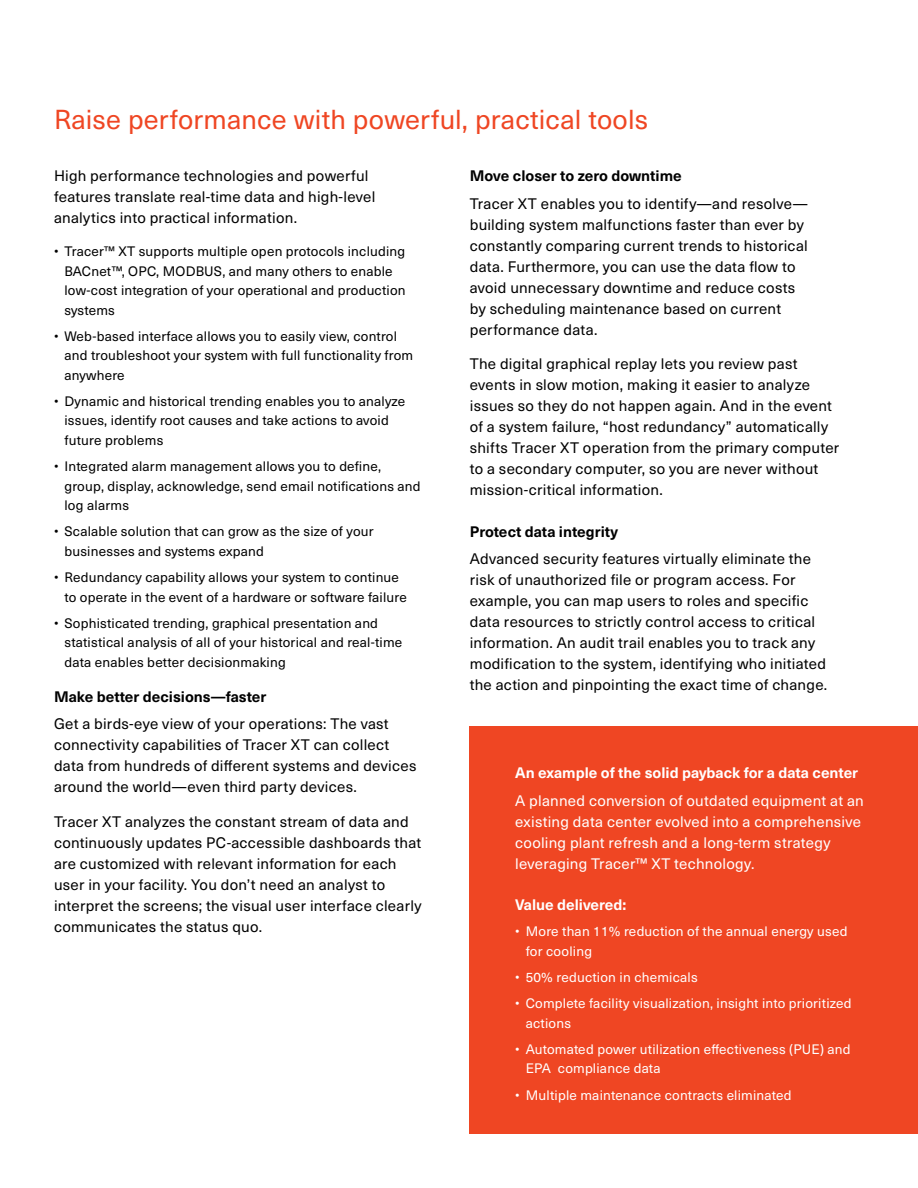
<style>
.page{position:relative;width:918px;height:1188px;background:#fff}
.page>*{position:absolute;margin:0;border:0;box-sizing:border-box;transform-origin:0 0}
.t1{font:27px "Neue Haas Unica W1 G";letter-spacing:.005em;color:#ef4623}
.t2{font:15px/21px "Neue Haas Unica W1 G";letter-spacing:.015em;color:#000}
.t3{font:15px/21px "Neue Haas Unica W1 G";letter-spacing:.015em;color:#fff}
.t4{font:700 15px "Neue Haas Unica W1 G";color:#000}
.t5{font:700 15px "Neue Haas Unica W1 G";color:#fff}
.t6{font:13.5px/19.5px "Neue Haas Unica W1 G";letter-spacing:.015em;color:#000}
.t7{font:13.5px/19.5px "Neue Haas Unica W1 G";letter-spacing:.015em;color:#fff}
</style>
<div class="page">
<div style="left:470px;top:726px;width:448px;height:408px;background:#ef4623"></div>
<h1 class="t1" style="left:54px;top:99px;width:596px">Raise performance with powerful, practical tools</h1>
<p class="t4" style="left:470px;top:164px;width:213px">Move closer to zero downtime</p>
<p class="t2" style="left:470px;top:192px;width:340px">Tracer XT enables you to identify—and resolve— building system malfunctions faster than ever by constantly comparing current trends to historical data. Furthermore, you can use the data flow to avoid unnecessary downtime and reduce costs by scheduling maintenance based on current performance data.</p>
<p class="t2" style="left:470px;top:353px;width:371px">The digital graphical replay lets you review past events in slow motion, making it easier to analyze issues so they do not happen again. And in the event of a system failure, “host redundancy” automatically shifts Tracer XT operation from the primary computer to a secondary computer, so you are never without mission-critical information.</p>
<p class="t4" style="left:470px;top:520px;width:150px">Protect data integrity</p>
<p class="t2" style="left:470px;top:548px;width:359px">Advanced security features virtually eliminate the risk of unauthorized file or program access. For example, you can map users to roles and specific data resources to strictly control access to critical information. An audit trail enables you to track any modification to the system, identifying who initiated the action and pinpointing the exact time of change.</p>
<p class="t2" style="left:54px;top:164px;width:323px">High performance technologies and powerful features translate real-time data and high-level analytics into practical information.</p>
<p class="t6" style="left:65px;top:241px;width:343px;text-indent:-11px">• Tracer™ XT supports multiple open protocols including BACnet™, OPC, MODBUS, and many others to enable low-cost integration of your operational and production systems</p>
<p class="t6" style="left:65px;top:325px;width:350px;text-indent:-11px">• Web-based interface allows you to easily view, control and troubleshoot your system with full functionality from anywhere</p>
<p class="t6" style="left:65px;top:391px;width:342px;text-indent:-11px">• Dynamic and historical trending enables you to analyze issues, identify root causes and take actions to avoid future problems</p>
<p class="t6" style="left:65px;top:456px;width:358px;text-indent:-11px">• Integrated alarm management allows you to define, group, display, acknowledge, send email notifications and log alarms</p>
<p class="t6" style="left:65px;top:521px;width:311px;text-indent:-11px">• Scalable solution that can grow as the size of your businesses and systems expand</p>
<p class="t6" style="left:65px;top:567px;width:344px;text-indent:-11px">• Redundancy capability allows your system to continue to operate in the event of a hardware or software failure</p>
<p class="t6" style="left:65px;top:613px;width:339px;text-indent:-11px">• Sophisticated trending, graphical presentation and statistical analysis of all of your historical and real-time data enables better decisionmaking</p>
<p class="t4" style="left:54px;top:685px;width:214px">Make better decisions—faster</p>
<p class="t2" style="left:54px;top:713px;width:364px">Get a birds-eye view of your operations: The vast connectivity capabilities of Tracer XT can collect data from hundreds of different systems and devices around the world—even third party devices.</p>
<p class="t2" style="left:54px;top:810px;width:369px">Tracer XT analyzes the constant stream of data and continuously updates PC-accessible dashboards that are customized with relevant information for each user in your facility. You don’t need an analyst to interpret the screens; the visual user interface clearly communicates the status quo.</p>
<p class="t5" style="left:515px;top:761px;width:344px">An example of the solid payback for a data center</p>
<p class="t3" style="left:515px;top:789px;width:350px">A planned conversion of outdated equipment at an existing data center evolved into a comprehensive cooling plant refresh and a long-term strategy leveraging Tracer™ XT technology.</p>
<p class="t5" style="left:515px;top:893px;width:113px">Value delivered:</p>
<p class="t7" style="left:526px;top:921px;width:323px;text-indent:-11px">• More than 11% reduction of the annual energy used for cooling</p>
<p class="t7" style="left:515px;top:967px;width:184px">• 50% reduction in chemicals</p>
<p class="t7" style="left:526px;top:993px;width:327px;text-indent:-11px">• Complete facility visualization, insight into prioritized actions</p>
<p class="t7" style="left:526px;top:1039px;width:326px;text-indent:-11px">• Automated power utilization effectiveness (PUE) and<br>EPA compliance data</p>
<p class="t7" style="left:515px;top:1084px;width:278px">• Multiple maintenance contracts eliminated</p>
</div>
